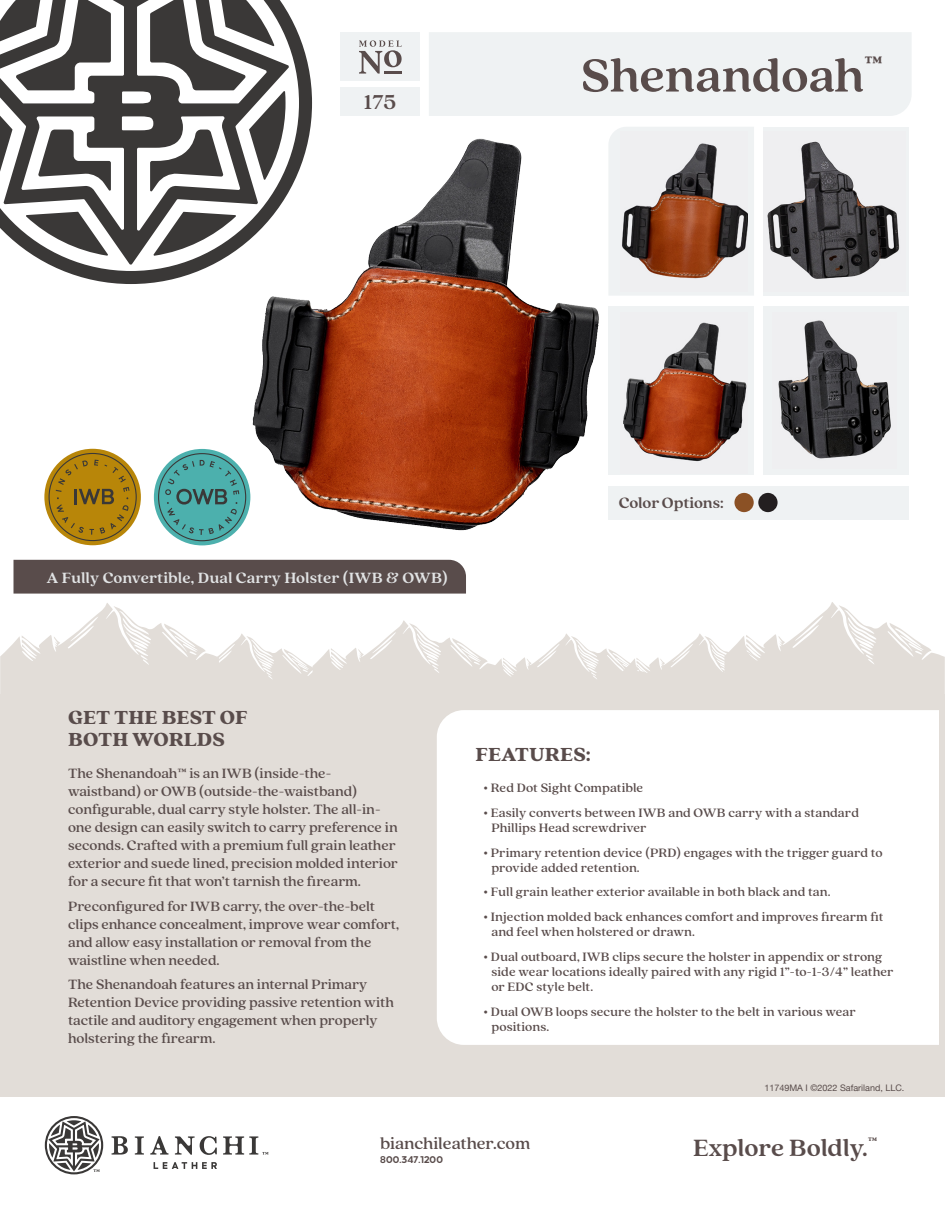
<style>
.page{position:relative;width:945px;height:1215px;background:#fff}
.page>*{position:absolute;margin:0;border:0;box-sizing:border-box;transform-origin:0 0}
.t1{font:700 51px "Quincy CF";letter-spacing:-.005em;color:#594c4b}
.t2{font:700 26.25px "Quincy CF";letter-spacing:-.005em;color:#594c4b}
.t3{font:700 22.35px "Quincy CF";color:#594c4b}
.t4{font:900 21px "Quincy CF";color:#594c4b}
.t5{font:500 18px "Quincy CF";letter-spacing:-.01em;color:#594c4b}
.t6{font:700 16.5px "Quincy CF";letter-spacing:.005em;color:#e1e3e4}
.t7{font:700 16.5px "Quincy CF";letter-spacing:-.005em;color:#594c4b}
.t8{font:500 15px/18px "Quincy CF";letter-spacing:-.005em;color:#594c4b}
.t9{font:500 13.5px/15px "Quincy CF";letter-spacing:.01em;color:#594c4b}
.t10{font:700 10.5px "Causten";color:#594c4b}
.t11{font:9px "Helvetica Neue";color:#594c4b}
</style>
<div class="page">
<svg style="left:0;top:602px;width:945px;height:92px"></svg>
<div style="left:0;top:694px;width:945px;height:403px;background:#e2ddd8"></div>
<div style="left:14px;top:560px;width:452px;height:34px;background:#594c4b"></div>
<div style="left:437px;top:710px;width:502px;height:335px;background:#fff"></div>
<div style="left:429px;top:32px;width:483px;height:84px;background:#eff2f3"></div>
<div style="left:340px;top:32px;width:80px;height:49px;background:#eff2f3"></div>
<div style="left:340px;top:88px;width:80px;height:28px;background:#eff2f3"></div>
<svg style="left:359px;top:40px;width:43px;height:34px"></svg>
<div style="left:763px;top:127px;width:146px;height:169px;background:#eff2f3"></div>
<div style="left:763px;top:306px;width:146px;height:169px;background:#eff2f3"></div>
<div style="left:608px;top:486px;width:301px;height:33px;background:#eff2f3"></div>
<div style="left:617px;top:127px;width:137px;height:169px;background:#eff2f3"></div>
<div style="left:608px;top:306px;width:146px;height:169px;background:#eff2f3"></div>
<div style="left:758px;top:493px;width:20px;height:19px;background:#231f20;border-radius:50%"></div>
<div style="left:734px;top:493px;width:20px;height:19px;background:#8b5125;border-radius:50%"></div>
<svg style="left:50px;top:15px;width:262px;height:269px;fill:#3e3c3b"></svg>
<svg style="left:0;top:0;width:289px;height:265px;fill:#3a3837"></svg>
<svg style="left:45px;top:1116px;width:58px;height:58px"></svg>
<svg style="left:111px;top:1136px;width:17px;height:19px"></svg>
<svg style="left:135px;top:1136px;width:9px;height:19px"></svg>
<svg style="left:150px;top:1136px;width:19px;height:19px"></svg>
<svg style="left:175px;top:1136px;width:42px;height:19px"></svg>
<svg style="left:223px;top:1136px;width:45px;height:19px"></svg>
<svg style="left:154px;top:1162px;width:63px;height:7px"></svg>
<img style="left:642px;top:131px;width:106px;height:161px">
<img style="left:642px;top:322px;width:105px;height:140px">
<img style="left:767px;top:141px;width:133px;height:138px">
<img style="left:778px;top:320px;width:113px;height:139px">
<svg style="left:44px;top:449px;width:97px;height:96px;background:#ab7f13"></svg>
<svg style="left:56px;top:460px;width:74px;height:75px;background:#a97e12"></svg>
<svg style="left:154px;top:449px;width:96px;height:96px"></svg>
<svg style="left:165px;top:460px;width:45px;height:75px;background:#4ba19e"></svg>
<img style="left:210px;top:130px;width:432px;height:410px">
<p class="t3" style="left:364px;top:88px;width:34px">175</p>
<p class="t1" style="left:581px;top:45px;width:303px">Shenandoah<sup>™</sup></p>
<p class="t6" style="left:47px;top:568px;width:403px">A Fully Convertible, Dual Carry Holster (IWB &amp; OWB)</p>
<p class="t7" style="left:619px;top:493px;width:107px">Color Options:</p>
<p class="t4" style="left:68px;top:705px;width:181px">GET THE BEST OF</p>
<p class="t4" style="left:68px;top:727px;width:158px">BOTH WORLDS</p>
<p class="t8" style="left:68px;top:764px;width:331px">The Shenandoah™ is an IWB (inside-the&shy;waistband) or OWB (outside-the-waistband) configurable, dual carry style holster. The all-in&shy;one design can easily switch to carry preference in seconds. Crafted with a premium full grain leather exterior and suede lined, precision molded interior for a secure fit that won’t tarnish the firearm.</p>
<p class="t8" style="left:68px;top:897px;width:332px">Preconfigured for IWB carry, the over-the-belt clips enhance concealment, improve wear comfort, and allow easy installation or removal from the waistline when needed.</p>
<p class="t8" style="left:68px;top:976px;width:327px">The Shenandoah features an internal Primary Retention Device providing passive retention with tactile and auditory engagement when properly holstering the firearm.</p>
<p class="t4" style="left:476px;top:742px;width:117px">FEATURES:</p>
<p class="t9" style="left:483px;top:781px;width:161px">• Red Dot Sight Compatible</p>
<p class="t9" style="left:491px;top:806px;width:369px;text-indent:-8px">• Easily converts between IWB and OWB carry with a standard<br>Phillips Head screwdriver</p>
<p class="t9" style="left:491px;top:845px;width:393px;text-indent:-8px">• Primary retention device (PRD) engages with the trigger guard to provide added retention.</p>
<p class="t9" style="left:483px;top:885px;width:349px">• Full grain leather exterior available in both black and tan.</p>
<p class="t9" style="left:491px;top:910px;width:394px;text-indent:-8px">• Injection molded back enhances comfort and improves firearm fit and feel when holstered or drawn.</p>
<p class="t9" style="left:491px;top:949px;width:404px;text-indent:-8px">• Dual outboard, IWB clips secure the holster in appendix or strong side wear locations ideally paired with any rigid 1”-to-1-3/4” leather or EDC style belt.</p>
<p class="t9" style="left:491px;top:1004px;width:366px;text-indent:-8px">• Dual OWB loops secure the holster to the belt in various wear positions.</p>
<p class="t11" style="left:764px;top:1082px;width:142px">11749MA I ©2022 Safariland, LLC.</p>
<p class="t5" style="left:380px;top:1133px;width:151px">bianchileather.com</p>
<p class="t10" style="left:380px;top:1154px;width:64px">800.347.1200</p>
<p class="t2" style="left:693px;top:1132px;width:186px">Explore Boldly.<sup>™</sup></p>
</div>
